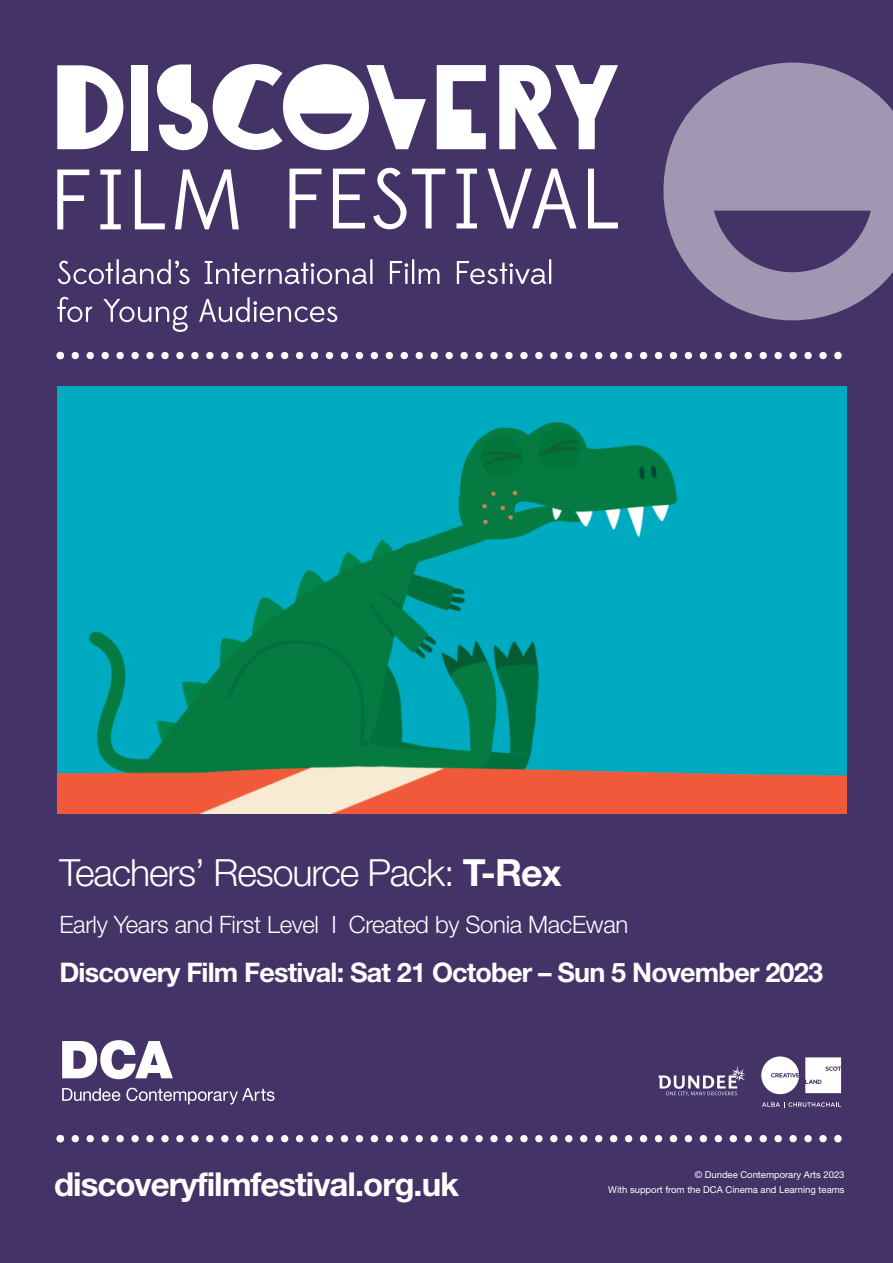
<style>
.page{position:relative;width:893px;height:1263px;background:#433367}
.page>*{position:absolute;margin:0;border:0;box-sizing:border-box;transform-origin:0 0}
.t1{font:300 37.5px "Helvetica Neue";letter-spacing:-.03em;color:#fff}
.t2{font:700 33px "Helvetica Neue";letter-spacing:-.03em;color:#fff}
.t3{font:700 27px "Helvetica Neue";letter-spacing:-.03em;color:#fff}
.t4{font:300 24px "Helvetica Neue";letter-spacing:-.015em;color:#fff}
.t5{font:9.45px/15px "Helvetica Neue";color:#fff;text-align:right}
.s1{font-weight:700}
</style>
<div class="page">
<svg style="left:663px;top:63px;width:230px;height:257px;fill:#a098b2"></svg>
<svg style="left:57px;top:169px;width:32px;height:60px"></svg>
<svg style="left:100px;top:169px;width:21px;height:60px"></svg>
<svg style="left:135px;top:169px;width:30px;height:60px"></svg>
<svg style="left:175px;top:169px;width:64px;height:60px"></svg>
<svg style="left:289px;top:169px;width:32px;height:60px"></svg>
<svg style="left:333px;top:169px;width:32px;height:59px"></svg>
<svg style="left:373px;top:168px;width:33px;height:61px"></svg>
<svg style="left:412px;top:169px;width:33px;height:59px"></svg>
<svg style="left:456px;top:169px;width:21px;height:59px"></svg>
<svg style="left:488px;top:169px;width:89px;height:59px"></svg>
<svg style="left:588px;top:169px;width:30px;height:59px"></svg>
<div style="left:131px;top:65px;width:17px;height:85px;background:#fff"></div>
<svg style="left:499px;top:65px;width:119px;height:84px"></svg>
<svg style="left:437px;top:65px;width:49px;height:84px"></svg>
<svg style="left:57px;top:65px;width:66px;height:84px"></svg>
<svg style="left:156px;top:64px;width:270px;height:87px"></svg>
<svg style="left:57px;top:297px;width:280px;height:35px"></svg>
<svg style="left:58px;top:259px;width:493px;height:25px"></svg>
<svg style="left:57px;top:352px;width:785px;height:7px"></svg>
<svg style="left:57px;top:1135px;width:785px;height:7px"></svg>
<img style="left:57px;top:387px;width:789px;height:427px">
<svg style="left:62px;top:1040px;width:111px;height:39px"></svg>
<svg style="left:62px;top:1088px;width:58px;height:13px"></svg>
<svg style="left:126px;top:1088px;width:148px;height:16px"></svg>
<svg style="left:761px;top:1056px;width:80px;height:38px"></svg>
<svg style="left:762px;top:1102px;width:79px;height:5px"></svg>
<svg style="left:658px;top:1065px;width:88px;height:31px"></svg>
<h1 class="t1" style="left:59px;top:859px;width:504px">Teachers’ Resource Pack: <span class="s1">T-Rex</span></h1>
<h3 class="t4" style="left:59px;top:915px;width:570px">Early Years and First Level I Created by Sonia MacEwan</h3>
<h3 class="t3" style="left:59px;top:962px;width:765px">Discovery Film Festival: Sat 21 October – Sun 5 November 2023</h3>
<h2 class="t2" style="left:54px;top:1173px;width:407px">discoveryfilmfestival.org.uk</h2>
<p class="t5" style="left:608px;top:1167px;width:238px">© Dundee Contemporary Arts 2023<br>With support from the DCA Cinema and Learning teams</p>
</div>
